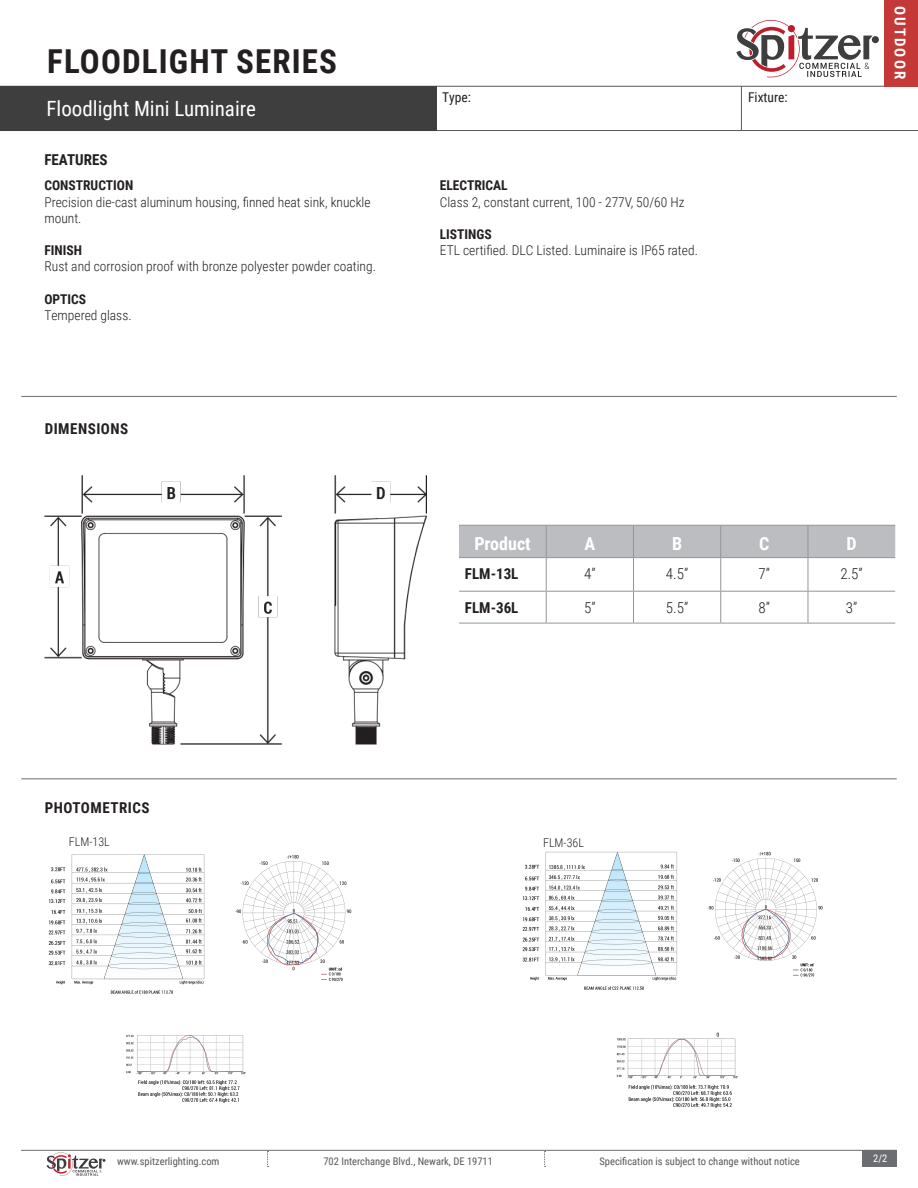
<style>
.page{position:relative;width:918px;height:1188px;background:#fff}
.page>*{position:absolute;margin:0;border:0;box-sizing:border-box;transform-origin:0 0}
.t1{font:700 33px "Roboto Condensed";letter-spacing:.035em;color:#231f20}
.t2{font:21px "Roboto Condensed";color:#fff}
.t3{font:700 18px "Roboto Condensed";color:#fff}
.t4{font:700 15px "Roboto Condensed";letter-spacing:.035em;color:#231f20}
.t5{font:300 15px "Roboto Condensed";color:#231f20}
.t6{font:700 15px "Roboto Condensed";color:#231f20}
.t7{font:700 15px "Roboto Condensed";letter-spacing:.135em;color:#fff}
.t8{font:300 13.5px/16.2px "Roboto Condensed";color:#231f20}
.t9{font:700 13.5px "Roboto Condensed";color:#231f20}
.t10{font:13.5px "Roboto Condensed";color:#231f20}
.t11{font:300 12px "Roboto Condensed";color:#231f20}
.t12{font:10.5px "Roboto Condensed";color:#57585a}
.t13{font:10.5px "Roboto Condensed";color:#fff}
</style>
<div class="page">
<hr style="left:0;top:130px;width:918px;height:1px;background:#57585a">
<hr style="left:0;top:86px;width:918px;height:1px;background:#57585a">
<hr style="left:741px;top:86px;width:1px;height:44px;background:#57585a">
<div style="left:0;top:86px;width:436px;height:45px;background:#3e3e3f"></div>
<hr style="left:21px;top:1150px;width:876px;height:1px;background:#6c6d70">
<div style="left:862px;top:1150px;width:35px;height:17px;background:#6c6d70"></div>
<svg style="left:267px;top:1151px;width:1px;height:16px"></svg>
<svg style="left:544px;top:1151px;width:2px;height:16px"></svg>
<hr style="left:21px;top:396px;width:876px;height:1px;background:#6c6d70">
<hr style="left:21px;top:778px;width:876px;height:1px;background:#6c6d70">
<svg style="left:47px;top:1152px;width:59px;height:24px"></svg>
<div style="left:872px;top:36px;width:7px;height:7px;background:#3e3e3f;border-radius:50%"></div>
<svg style="left:736px;top:20px;width:137px;height:58px"></svg>
<div style="left:885px;top:0;width:33px;height:86px;background:#c43938"></div>
<img style="left:44px;top:476px;width:382px;height:268px">
<div style="left:459px;top:526px;width:436px;height:31px;background:#bcbdc0"></div>
<hr style="left:459px;top:525px;width:87px;height:1px;background:#939598">
<hr style="left:546px;top:525px;width:87px;height:1px;background:#939598">
<hr style="left:546px;top:526px;width:1px;height:31px;background:#939598">
<hr style="left:633px;top:525px;width:88px;height:1px;background:#939598">
<hr style="left:633px;top:526px;width:1px;height:31px;background:#939598">
<hr style="left:721px;top:525px;width:87px;height:1px;background:#939598">
<hr style="left:720px;top:526px;width:1px;height:31px;background:#939598">
<hr style="left:808px;top:525px;width:87px;height:1px;background:#939598">
<hr style="left:808px;top:526px;width:1px;height:31px;background:#939598">
<hr style="left:459px;top:557px;width:87px;height:1px;background:#939598">
<hr style="left:546px;top:557px;width:87px;height:1px;background:#939598">
<hr style="left:546px;top:558px;width:1px;height:33px;background:#939598">
<hr style="left:633px;top:557px;width:88px;height:1px;background:#939598">
<hr style="left:633px;top:558px;width:1px;height:33px;background:#939598">
<hr style="left:721px;top:557px;width:87px;height:1px;background:#939598">
<hr style="left:720px;top:558px;width:1px;height:33px;background:#939598">
<hr style="left:808px;top:557px;width:87px;height:1px;background:#939598">
<hr style="left:808px;top:558px;width:1px;height:33px;background:#939598">
<hr style="left:459px;top:591px;width:87px;height:1px;background:#939598">
<hr style="left:546px;top:591px;width:87px;height:1px;background:#939598">
<hr style="left:546px;top:592px;width:1px;height:31px;background:#939598">
<hr style="left:633px;top:591px;width:88px;height:1px;background:#939598">
<hr style="left:633px;top:592px;width:1px;height:31px;background:#939598">
<hr style="left:721px;top:591px;width:87px;height:1px;background:#939598">
<hr style="left:720px;top:592px;width:1px;height:31px;background:#939598">
<hr style="left:808px;top:591px;width:87px;height:1px;background:#939598">
<hr style="left:808px;top:592px;width:1px;height:31px;background:#939598">
<hr style="left:459px;top:623px;width:87px;height:1px;background:#939598">
<hr style="left:546px;top:623px;width:87px;height:1px;background:#939598">
<hr style="left:633px;top:623px;width:88px;height:1px;background:#939598">
<hr style="left:721px;top:623px;width:87px;height:1px;background:#939598">
<hr style="left:808px;top:623px;width:87px;height:1px;background:#939598">
<img style="left:48px;top:854px;width:304px;height:139px">
<img style="left:522px;top:851px;width:301px;height:138px">
<img style="left:110px;top:993px;width:136px;height:110px">
<img style="left:616px;top:1032px;width:122px;height:76px">
<p class="t1" style="left:47px;top:38px;width:291px">FLOODLIGHT SERIES</p>
<p class="t2" style="left:47px;top:93px;width:211px">Floodlight Mini Luminaire</p>
<p class="t6" style="left:44px;top:149px;width:65px">FEATURES</p>
<p class="t9" style="left:44px;top:176px;width:90px">CONSTRUCTION</p>
<p class="t8" style="left:44px;top:193px;width:328px">Precision die-cast aluminum housing, finned heat sink, knuckle mount.</p>
<p class="t9" style="left:44px;top:241px;width:39px">FINISH</p>
<p class="t8" style="left:44px;top:258px;width:333px">Rust and corrosion proof with bronze polyester powder coating.</p>
<p class="t9" style="left:44px;top:290px;width:43px">OPTICS</p>
<p class="t8" style="left:44px;top:307px;width:89px">Tempered glass.</p>
<p class="t4" style="left:45px;top:418px;width:85px">DIMENSIONS</p>
<p class="t10" style="left:442px;top:88px;width:30px">Type:</p>
<p class="t10" style="left:748px;top:88px;width:41px">Fixture:</p>
<p class="t9" style="left:440px;top:176px;width:69px">ELECTRICAL</p>
<p class="t8" style="left:440px;top:193px;width:246px">Class 2, constant current, 100 - 277V, 50/60 Hz</p>
<p class="t9" style="left:440px;top:225px;width:53px">LISTINGS</p>
<p class="t8" style="left:440px;top:242px;width:260px">ETL certified. DLC Listed. Luminaire is IP65 rated.</p>
<p class="t7" style="left:911px;top:6px;width:74px;rotate:90deg">OUTDOOR</p>
<p class="t3" style="left:474px;top:531px;width:58px">Product</p>
<p class="t3" style="left:584px;top:531px;width:12px">A</p>
<p class="t3" style="left:672px;top:531px;width:12px">B</p>
<p class="t3" style="left:759px;top:531px;width:12px">C</p>
<p class="t3" style="left:847px;top:531px;width:12px">D</p>
<p class="t4" style="left:465px;top:563px;width:55px">FLM-13L</p>
<p class="t5" style="left:584px;top:563px;width:13px">4”</p>
<p class="t5" style="left:666px;top:563px;width:24px">4.5”</p>
<p class="t5" style="left:759px;top:563px;width:13px">7”</p>
<p class="t5" style="left:840px;top:563px;width:24px">2.5”</p>
<p class="t4" style="left:465px;top:597px;width:55px">FLM-36L</p>
<p class="t5" style="left:584px;top:597px;width:13px">5”</p>
<p class="t5" style="left:666px;top:597px;width:24px">5.5”</p>
<p class="t5" style="left:759px;top:597px;width:13px">8”</p>
<p class="t5" style="left:846px;top:597px;width:13px">3”</p>
<p class="t4" style="left:45px;top:798px;width:107px">PHOTOMETRICS</p>
<p class="t11" style="left:69px;top:833px;width:42px">FLM-13L</p>
<p class="t11" style="left:543px;top:835px;width:42px">FLM-36L</p>
<p class="t12" style="left:117px;top:1154px;width:104px">www.spitzerlighting.com</p>
<p class="t12" style="left:323px;top:1154px;width:171px">702 Interchange Blvd., Newark, DE 19711</p>
<p class="t12" style="left:599px;top:1154px;width:202px">Specification is subject to change without notice</p>
<p class="t13" style="left:873px;top:1151px;width:16px">2/2</p>
</div>
